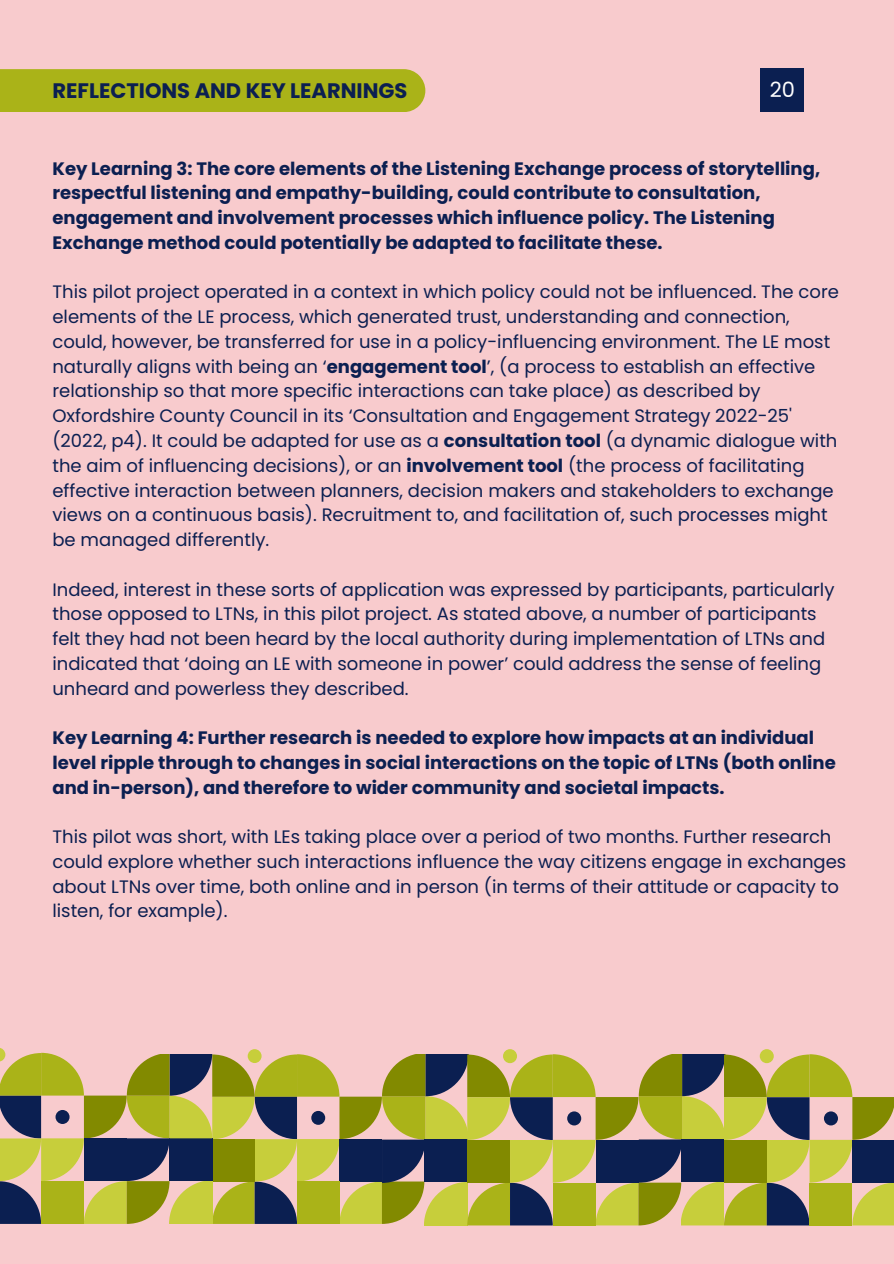
<style>
.page{position:relative;width:894px;height:1264px;background:#fff}
.page>*{position:absolute;margin:0;border:0;box-sizing:border-box;transform-origin:0 0}
.t1{font:700 21px "Poppins";color:#0b1f51}
.t2{font:21px "Poppins";color:#fff}
.t3{font:18px/24.8px "Poppins";color:#0b1f51}
.t4{font:700 18px/24.8px "Poppins";color:#0b1f51}
.s1{font-weight:700}
</style>
<div class="page">
<div style="left:0;top:0;width:893px;height:1263px;background:#f8cbcd"></div>
<div style="left:760px;top:68px;width:44px;height:44px;background:#0b1f51"></div>
<svg style="left:0;top:1048px;width:893px;height:177px"></svg>
<div style="left:852px;top:1139px;width:41px;height:43px;background:#0b1f51"></div>
<div style="left:809px;top:1182px;width:43px;height:43px;background:#aab318"></div>
<div style="left:823px;top:1111px;width:14px;height:14px;background:#0b1f51;border-radius:50%"></div>
<div style="left:0;top:69px;width:425px;height:43px;background:#aab318"></div>
<p class="t1" style="left:52px;top:76px;width:356px">REFLECTIONS AND KEY LEARNINGS</p>
<p class="t2" style="left:769px;top:75px;width:27px">20</p>
<p class="t4" style="left:52px;top:156px;width:769px">Key Learning 3: The core elements of the Listening Exchange process of storytelling, respectful listening and empathy-building, could contribute to consultation, engagement and involvement processes which influence policy. The Listening Exchange method could potentially be adapted to facilitate these.</p>
<p class="t3" style="left:52px;top:280px;width:787px">This pilot project operated in a context in which policy could not be influenced. The core elements of the LE process, which generated trust, understanding and connection, could, however, be transferred for use in a policy-influencing environment. The LE most naturally aligns with being an ‘<span class="s1">engagement tool</span>’, (a process to establish an effective relationship so that more specific interactions can take place) as described by Oxfordshire County Council in its ‘Consultation and Engagement Strategy 2022-25' (2022, p4). It could be adapted for use as a <span class="s1">consultation tool</span> (a dynamic dialogue with the aim of influencing decisions), or an <span class="s1">involvement tool</span> (the process of facilitating effective interaction between planners, decision makers and stakeholders to exchange views on a continuous basis). Recruitment to, and facilitation of, such processes might be managed differently.</p>
<p class="t3" style="left:52px;top:577px;width:783px">Indeed, interest in these sorts of application was expressed by participants, particularly those opposed to LTNs, in this pilot project. As stated above, a number of participants felt they had not been heard by the local authority during implementation of LTNs and indicated that ‘doing an LE with someone in power’ could address the sense of feeling unheard and powerless they described.</p>
<p class="t4" style="left:52px;top:725px;width:784px">Key Learning 4: Further research is needed to explore how impacts at an individual level ripple through to changes in social interactions on the topic of LTNs (both online and in-person), and therefore to wider community and societal impacts.</p>
<p class="t3" style="left:52px;top:824px;width:795px">This pilot was short, with LEs taking place over a period of two months. Further research could explore whether such interactions influence the way citizens engage in exchanges about LTNs over time, both online and in person (in terms of their attitude or capacity to listen, for example).</p>
</div>
